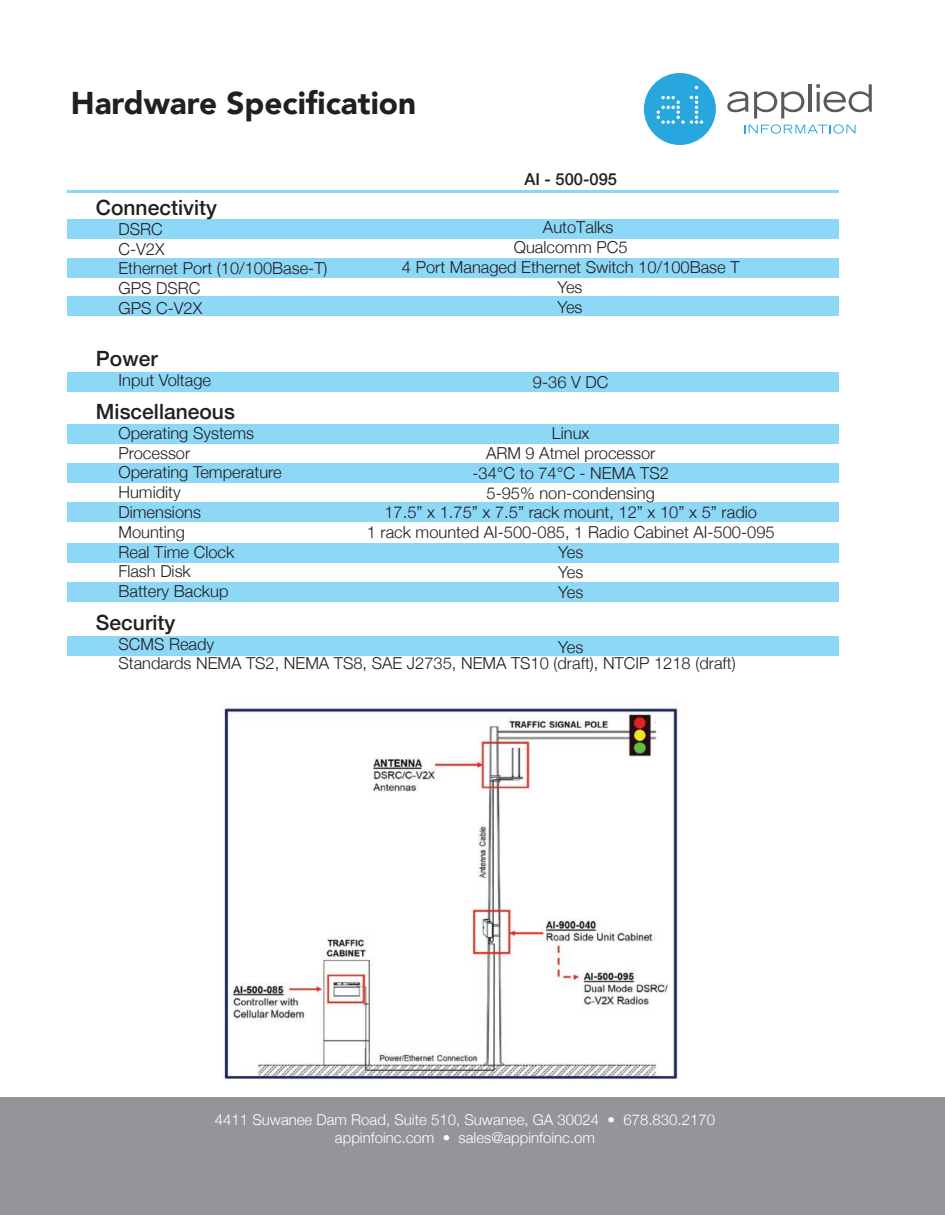
<style>
.page{position:relative;width:945px;height:1215px;background:#fff}
.page>*{position:absolute;margin:0;border:0;box-sizing:border-box;transform-origin:0 0}
.t1{font:900 31.5px "Avenir";color:#231f20}
.t2{font:500 21px "Helvetica Neue";color:#231f20}
.t3{font:300 16.5px/19.8px "Helvetica Neue";color:#231f20}
.t4{font:500 16.5px "Helvetica Neue";color:#231f20}
.t5{font:300 15px/18px "Helvetica Neue";color:#fff;text-align:center}
</style>
<div class="page">
<hr style="left:68px;top:190px;width:771px;height:3px;background:#8dd7f7">
<div style="left:68px;top:258px;width:771px;height:20px;background:#8dd7f7"></div>
<div style="left:68px;top:219px;width:771px;height:20px;background:#8dd7f7"></div>
<div style="left:68px;top:372px;width:771px;height:20px;background:#8dd7f7"></div>
<div style="left:68px;top:424px;width:771px;height:20px;background:#8dd7f7"></div>
<div style="left:68px;top:502px;width:771px;height:20px;background:#8dd7f7"></div>
<div style="left:68px;top:543px;width:771px;height:20px;background:#8dd7f7"></div>
<div style="left:68px;top:582px;width:771px;height:20px;background:#8dd7f7"></div>
<div style="left:68px;top:636px;width:771px;height:20px;background:#8dd7f7"></div>
<div style="left:68px;top:463px;width:771px;height:20px;background:#8dd7f7"></div>
<div style="left:68px;top:296px;width:771px;height:20px;background:#8dd7f7"></div>
<div style="left:0;top:1098px;width:945px;height:117px;background:#939598"></div>
<div style="left:644px;top:73px;width:72px;height:72px;background:#28a7df;border-radius:50%"></div>
<svg style="left:657px;top:96px;width:46px;height:28px"></svg>
<svg style="left:727px;top:84px;width:145px;height:50px"></svg>
<img style="left:223px;top:706px;width:456px;height:374px">
<h1 class="t1" style="left:71px;top:76px;width:347px">Hardware Specification</h1>
<p class="t4" style="left:524px;top:166px;width:94px">AI - 500-095</p>
<p class="t3" style="left:543px;top:216px;width:72px">AutoTalks</p>
<p class="t3" style="left:514px;top:236px;width:115px">Qualcomm PC5</p>
<p class="t3" style="left:402px;top:256px;width:339px">4 Port Managed Ethernet Switch 10/100Base T</p>
<p class="t3" style="left:558px;top:276px;width:27px">Yes</p>
<p class="t3" style="left:558px;top:296px;width:27px">Yes</p>
<p class="t2" style="left:96px;top:191px;width:122px">Connectivity</p>
<p class="t3" style="left:118px;top:218px;width:211px">DSRC<br>C-V2X<br>Ethernet Port (10/100Base-T)<br>GPS DSRC<br>GPS C-V2X</p>
<p class="t2" style="left:96px;top:342px;width:63px">Power</p>
<p class="t3" style="left:118px;top:369px;width:94px">Input Voltage</p>
<p class="t2" style="left:96px;top:395px;width:140px">Miscellaneous</p>
<p class="t3" style="left:118px;top:422px;width:165px">Operating Systems<br>Processor<br>Operating Temperature<br>Humidity<br>Dimensions<br>Mounting<br>Real Time Clock<br>Flash Disk<br>Battery Backup</p>
<p class="t2" style="left:96px;top:605px;width:81px">Security</p>
<p class="t3" style="left:118px;top:633px;width:619px">SCMS Ready<br>Standards NEMA TS2, NEMA TS8, SAE J2735, NEMA TS10 (draft), NTCIP 1218 (draft)</p>
<p class="t3" style="left:533px;top:371px;width:77px">9-36 V DC</p>
<p class="t3" style="left:367px;top:422px;width:410px;text-align:center">Linux<br>ARM 9 Atmel processor<br>-34°C to 74°C - NEMA TS2<br>5-95% non-condensing<br>17.5” x 1.75” x 7.5” rack mount, 12” x 10” x 5” radio<br>1 rack mounted AI-500-085, 1 Radio Cabinet AI-500-095<br>Yes<br>Yes<br>Yes</p>
<p class="t3" style="left:558px;top:636px;width:27px">Yes</p>
<p class="t5" style="left:215px;top:1109px;width:502px">4411 Suwanee Dam Road, Suite 510, Suwanee, GA 30024 • 678.830.2170 appinfoinc.com • sales@appinfoinc.om</p>
</div>
